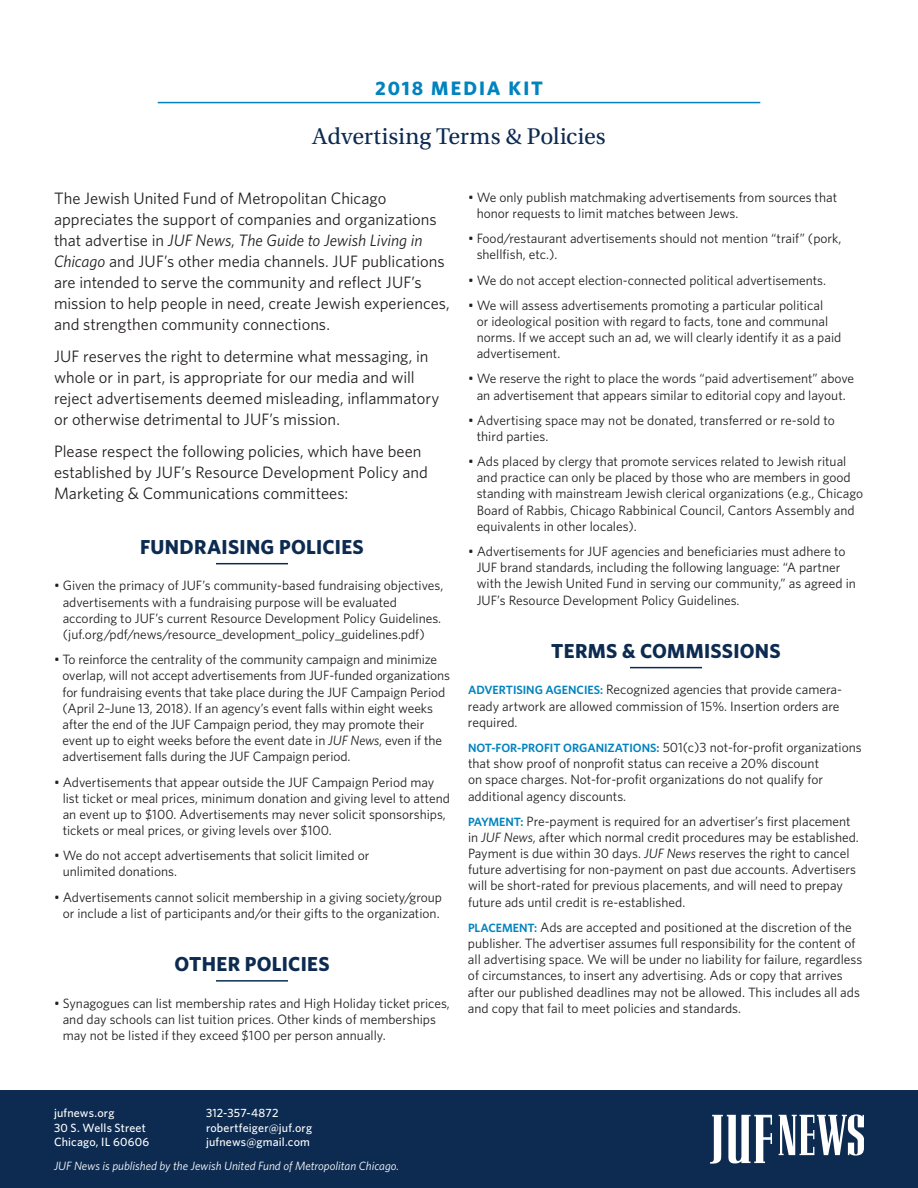
<style>
.page{position:relative;width:918px;height:1188px;background:#fff}
.page>*{position:absolute;margin:0;border:0;box-sizing:border-box;transform-origin:0 0}
.t1{font:24px "Utopia Std";color:#0d2b51}
.t2{font:700 20.25px "Whitney";letter-spacing:.015em;color:#0d2b51}
.t3{font:700 19.5px "Whitney";letter-spacing:.1em;color:#0083bf}
.t4{font:16.5px/21px "Whitney";color:#231f20}
.t5{font:13.5px/16.2px "Whitney";color:#231f20}
.t6{font:500 12px/14.4px "Whitney";letter-spacing:.015em;color:#fff}
.t7{font:italic 12px "Whitney";color:#fff}
.s1{font-style:italic}
.s2{font-weight:600;font-size:12px;color:#0083bf}
</style>
<div class="page">
<div style="left:0;top:1090px;width:918px;height:98px;background:#0d2b51"></div>
<svg style="left:710px;top:1115px;width:62px;height:49px"></svg>
<svg style="left:779px;top:1114px;width:85px;height:42px"></svg>
<hr style="left:158px;top:102px;width:602px;height:1px;background:#0083bf">
<hr style="left:216px;top:563px;width:72px;height:1px;background:#0d2b51">
<hr style="left:216px;top:980px;width:72px;height:2px;background:#0d2b51">
<hr style="left:630px;top:667px;width:72px;height:1px;background:#0d2b51">
<h3 class="t3" style="left:375px;top:76px;width:169px">2018 MEDIA KIT</h3>
<h1 class="t1" style="left:312px;top:123px;width:295px">Advertising Terms &amp; Policies</h1>
<p class="t4" style="left:54px;top:187px;width:397px">The Jewish United Fund of Metropolitan Chicago appreciates the support of companies and organizations that advertise in <span class="s1">JUF News</span>, <span class="s1">The Guide to Jewish Living in Chicago</span> and JUF’s other media channels. JUF publications are intended to serve the community and reflect JUF’s mission to help people in need, create Jewish experiences, and strengthen community connections.</p>
<p class="t4" style="left:54px;top:345px;width:387px">JUF reserves the right to determine what messaging, in whole or in part, is appropriate for our media and will reject advertisements deemed misleading, inflammatory or otherwise detrimental to JUF’s mission.</p>
<p class="t4" style="left:54px;top:440px;width:375px">Please respect the following policies, which have been established by JUF’s Resource Development Policy and<br>Marketing &amp; Communications committees:</p>
<h2 class="t2" style="left:140px;top:535px;width:225px">FUNDRAISING POLICIES</h2>
<p class="t5" style="left:63px;top:577px;width:382px;text-indent:-9px">• Given the primacy of JUF’s community-based fundraising objectives, advertisements with a fundraising purpose will be evaluated according to JUF’s current Resource Development Policy Guidelines. (juf.org/pdf/news/resource_development_policy_guidelines.pdf)</p>
<p class="t5" style="left:63px;top:651px;width:389px;text-indent:-9px">• To reinforce the centrality of the community campaign and minimize overlap, will not accept advertisements from JUF-funded organizations for fundraising events that take place during the JUF Campaign Period (April 2–June 13, 2018). If an agency’s event falls within eight weeks after the end of the JUF Campaign period, they may promote their event up to eight weeks before the event date in <span class="s1">JUF News</span>, even if the advertisement falls during the JUF Campaign period.</p>
<p class="t5" style="left:63px;top:773px;width:389px;text-indent:-9px">• Advertisements that appear outside the JUF Campaign Period may list ticket or meal prices, minimum donation and giving level to attend an event up to $100. Advertisements may never solicit sponsorships, tickets or meal prices, or giving levels over $100.</p>
<p class="t5" style="left:63px;top:847px;width:308px;text-indent:-9px">• We do not accept advertisements that solicit limited or unlimited donations.</p>
<p class="t5" style="left:54px;top:888px;width:390px;text-align:center">• Advertisements cannot solicit membership in a giving society/group or include a list of participants and/or their gifts to the organization.</p>
<h2 class="t2" style="left:174px;top:952px;width:157px">OTHER POLICIES</h2>
<p class="t5" style="left:63px;top:995px;width:389px;text-indent:-9px">• Synagogues can list membership rates and High Holiday ticket prices, and day schools can list tuition prices. Other kinds of memberships may not be listed if they exceed $100 per person annually.</p>
<p class="t5" style="left:477px;top:189px;width:362px;text-indent:-9px">• We only publish matchmaking advertisements from sources that honor requests to limit matches between Jews.</p>
<p class="t5" style="left:477px;top:230px;width:366px;text-indent:-9px">• Food/restaurant advertisements should not mention “traif” (pork, shellfish, etc.).</p>
<p class="t5" style="left:468px;top:271px;width:360px">• We do not accept election-connected political advertisements.</p>
<p class="t5" style="left:477px;top:297px;width:366px;text-indent:-9px">• We will assess advertisements promoting a particular political<br>or ideological position with regard to facts, tone and communal norms. If we accept such an ad, we will clearly identify it as a paid advertisement.</p>
<p class="t5" style="left:468px;top:370px;width:388px;text-align:center">• We reserve the right to place the words “paid advertisement” above an advertisement that appears similar to editorial copy and layout.</p>
<p class="t5" style="left:477px;top:412px;width:360px;text-indent:-9px">• Advertising space may not be donated, transferred or re-sold to third parties.</p>
<p class="t5" style="left:477px;top:453px;width:388px;text-indent:-9px">• Ads placed by clergy that promote services related to Jewish ritual and practice can only be placed by those who are members in good standing with mainstream Jewish clerical organizations (e.g., Chicago Board of Rabbis, Chicago Rabbinical Council, Cantors Assembly and equivalents in other locales).</p>
<p class="t5" style="left:477px;top:543px;width:381px;text-indent:-9px">• Advertisements for JUF agencies and beneficiaries must adhere to JUF brand standards, including the following language: “A partner with the Jewish United Fund in serving our community,” as agreed in JUF’s Resource Development Policy Guidelines.</p>
<h2 class="t2" style="left:551px;top:639px;width:231px">TERMS &amp; COMMISSIONS</h2>
<p class="t5" style="left:468px;top:681px;width:375px"><span class="s2">ADVERTISING AGENCIES:</span> Recognized agencies that provide camera&shy;ready artwork are allowed commission of 15%. Insertion orders are required.</p>
<p class="t5" style="left:468px;top:739px;width:395px"><span class="s2">NOT-FOR-PROFIT ORGANIZATIONS:</span> 501(c)3 not-for-profit organizations that show proof of nonprofit status can receive a 20% discount<br>on space charges. Not-for-profit organizations do not qualify for additional agency discounts.</p>
<p class="t5" style="left:468px;top:813px;width:392px"><span class="s2">PAYMENT:</span> Pre-payment is required for an advertiser’s first placement in <span class="s1">JUF News</span>, after which normal credit procedures may be established.<br>Payment is due within 30 days. <span class="s1">JUF News</span> reserves the right to cancel future advertising for non-payment on past due accounts. Advertisers will be short-rated for previous placements, and will need to prepay future ads until credit is re-established.</p>
<p class="t5" style="left:468px;top:919px;width:396px"><span class="s2">PLACEMENT:</span> Ads are accepted and positioned at the discretion of the publisher. The advertiser assumes full responsibility for the content of all advertising space. We will be under no liability for failure, regardless of circumstances, to insert any advertising. Ads or copy that arrives after our published deadlines may not be allowed. This includes all ads and copy that fail to meet policies and standards.</p>
<p class="t6" style="left:54px;top:1106px;width:97px">jufnews.org<br>30 S. Wells Street<br>Chicago, IL 60606</p>
<p class="t6" style="left:206px;top:1106px;width:108px">312-357-4872 robertfeiger@juf.org jufnews@gmail.com</p>
<p class="t7" style="left:54px;top:1159px;width:347px">JUF News is published by the Jewish United Fund of Metropolitan Chicago.</p>
</div>
